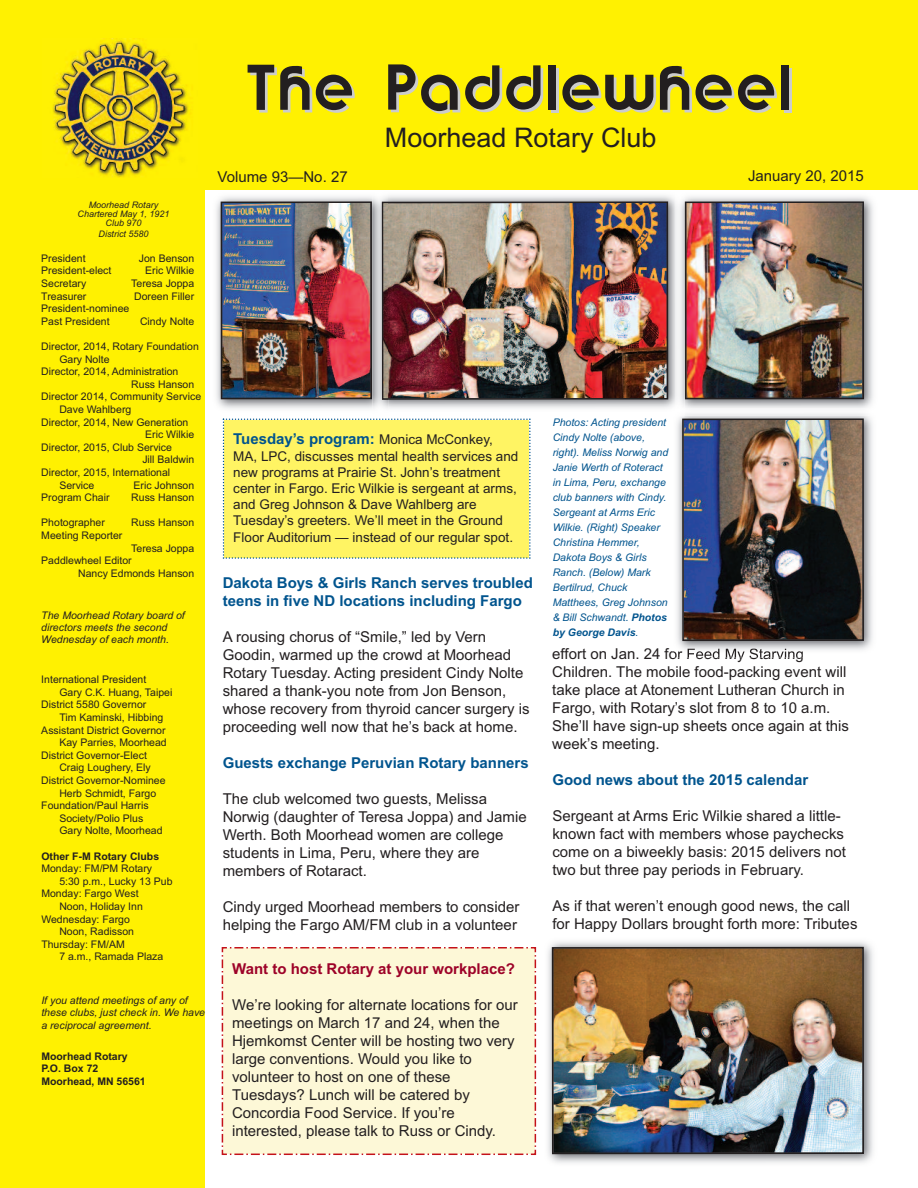
<style>
.page{position:relative;width:918px;height:1188px;background:#fff}
.page>*{position:absolute;margin:0;border:0;box-sizing:border-box;transform-origin:0 0}
.t1{font:54px "Brandish";letter-spacing:.05em;color:#231f20}
.t2{font:27px "Arial";color:#231f20}
.t3{font:15px/18px "Arial";color:#231f20}
.t4{font:700 15px/18px "Arial";color:#00548e}
.t5{font:700 15px "Arial";color:#9d0228}
.t6{font:13.5px/16.2px "Arial";color:#231f20}
.t7{font:10.5px/12.6px "Arial";color:#231f20}
.t8{font:italic 10.5px/15px "Arial";color:#00548e}
.t9{font:italic 10.5px/12px "Arial";color:#231f20}
.t10{font:700 10.5px/12.6px "Arial";color:#231f20}
.t11{font:italic 9px/9px "Arial";color:#231f20;text-align:center}
.s1{font-weight:400;font-size:13.5px;color:#231f20}
.s2{font-weight:700}
</style>
<div class="page">
<div style="left:0;top:0;width:205px;height:1188px;background:#fff101"></div>
<div style="left:0;top:0;width:918px;height:190px;background:#fff101"></div>
<img style="left:53px;top:39px;width:138px;height:139px">
<img style="left:388px;top:195px;width:287px;height:214px">
<img style="left:388px;top:204px;width:277px;height:193px">
<div style="left:382px;top:201px;width:286px;height:199px;border:2px solid #231f20"></div>
<img style="left:548px;top:941px;width:325px;height:222px">
<img style="left:555px;top:950px;width:306px;height:201px">
<div style="left:552px;top:947px;width:312px;height:207px;border:2px solid #231f20"></div>
<img style="left:684px;top:196px;width:189px;height:212px">
<img style="left:675px;top:200px;width:9px;height:206px">
<img style="left:688px;top:204px;width:173px;height:192px">
<div style="left:685px;top:201px;width:179px;height:198px;border:2px solid #231f20"></div>
<img style="left:216px;top:196px;width:172px;height:213px">
<img style="left:382px;top:202px;width:6px;height:198px">
<img style="left:383px;top:203px;width:5px;height:195px">
<img style="left:224px;top:204px;width:145px;height:192px">
<div style="left:221px;top:201px;width:151px;height:198px;border:2px solid #231f20"></div>
<div style="left:223px;top:418px;width:308px;height:141px;background:#fff463"></div>
<img style="left:672px;top:416px;width:201px;height:242px">
<img style="left:685px;top:421px;width:176px;height:217px">
<div style="left:682px;top:418px;width:182px;height:223px;border:2px solid #231f20"></div>
<div style="left:221px;top:947px;width:316px;height:208px;background:#fdf8d7"></div>
<p class="t11" style="left:78px;top:200px;width:94px">Moorhead Rotary<br>Chartered May 1, 1921<br>Club 970</p>
<p class="t11" style="left:99px;top:229px;width:52px">District 5580</p>
<p class="t7" style="left:41px;top:252px;width:46px">President</p>
<p class="t7" style="left:139px;top:252px;width:57px">Jon Benson</p>
<p class="t7" style="left:41px;top:264px;width:72px">President-elect</p>
<p class="t7" style="left:145px;top:264px;width:50px">Eric Wilkie</p>
<p class="t7" style="left:41px;top:277px;width:46px">Secretary</p>
<p class="t7" style="left:131px;top:277px;width:65px">Teresa Joppa</p>
<p class="t7" style="left:41px;top:290px;width:47px">Treasurer</p>
<p class="t7" style="left:134px;top:290px;width:62px">Doreen Filler</p>
<p class="t7" style="left:41px;top:302px;width:90px">President-nominee<br>Past President</p>
<p class="t7" style="left:140px;top:315px;width:56px">Cindy Nolte</p>
<p class="t7" style="left:41px;top:340px;width:159px">Director, 2014, Rotary Foundation</p>
<p class="t7" style="left:59px;top:353px;width:52px">Gary Nolte</p>
<p class="t7" style="left:41px;top:365px;width:139px">Director, 2014, Administration</p>
<p class="t7" style="left:131px;top:378px;width:65px">Russ Hanson</p>
<p class="t7" style="left:41px;top:390px;width:161px">Director 2014, Community Service</p>
<p class="t7" style="left:59px;top:403px;width:73px">Dave Wahlberg</p>
<p class="t7" style="left:41px;top:416px;width:149px">Director, 2014, New Generation</p>
<p class="t7" style="left:145px;top:428px;width:50px">Eric Wilkie</p>
<p class="t7" style="left:41px;top:441px;width:132px">Director, 2015, Club Service</p>
<p class="t7" style="left:142px;top:453px;width:53px">Jill Baldwin</p>
<p class="t7" style="left:41px;top:466px;width:130px">Director, 2015, International</p>
<p class="t7" style="left:59px;top:479px;width:37px">Service</p>
<p class="t7" style="left:134px;top:479px;width:62px">Eric Johnson</p>
<p class="t7" style="left:41px;top:491px;width:70px">Program Chair</p>
<p class="t7" style="left:131px;top:491px;width:65px">Russ Hanson</p>
<p class="t7" style="left:41px;top:516px;width:65px">Photographer</p>
<p class="t7" style="left:131px;top:516px;width:65px">Russ Hanson</p>
<p class="t7" style="left:41px;top:529px;width:83px">Meeting Reporter</p>
<p class="t7" style="left:41px;top:542px;width:154px;text-indent:90px">Teresa Joppa<br>Paddlewheel Editor</p>
<p class="t7" style="left:78px;top:567px;width:118px">Nancy Edmonds Hanson</p>
<p class="t9" style="left:41px;top:610px;width:145px">The Moorhead Rotary board of directors meets the second<br>Wednesday of each month.</p>
<p class="t7" style="left:41px;top:673px;width:107px">International President</p>
<p class="t7" style="left:59px;top:686px;width:115px">Gary C.K. Huang, Taipei</p>
<p class="t7" style="left:41px;top:699px;width:107px">District 5580 Governor</p>
<p class="t7" style="left:59px;top:711px;width:106px">Tim Kaminski, Hibbing</p>
<p class="t7" style="left:41px;top:724px;width:126px">Assistant District Governor</p>
<p class="t7" style="left:59px;top:736px;width:109px">Kay Parries, Moorhead</p>
<p class="t7" style="left:41px;top:749px;width:107px">District Governor-Elect</p>
<p class="t7" style="left:59px;top:762px;width:93px">Craig Loughery, Ely</p>
<p class="t7" style="left:41px;top:774px;width:126px">District Governor-Nominee</p>
<p class="t7" style="left:59px;top:787px;width:98px">Herb Schmidt, Fargo</p>
<p class="t7" style="left:41px;top:799px;width:109px">Foundation/Paul Harris</p>
<p class="t7" style="left:59px;top:812px;width:86px">Society/Polio Plus</p>
<p class="t7" style="left:59px;top:825px;width:105px">Gary Nolte, Moorhead</p>
<p class="t10" style="left:41px;top:850px;width:119px">Other F-M Rotary Clubs</p>
<p class="t7" style="left:41px;top:862px;width:112px">Monday: FM/PM Rotary</p>
<p class="t7" style="left:59px;top:875px;width:115px">5:30 p.m., Lucky 13 Pub</p>
<p class="t7" style="left:41px;top:888px;width:99px">Monday: Fargo West</p>
<p class="t7" style="left:59px;top:900px;width:85px">Noon, Holiday Inn</p>
<p class="t7" style="left:41px;top:913px;width:90px">Wednesday: Fargo</p>
<p class="t7" style="left:59px;top:925px;width:76px">Noon, Radisson</p>
<p class="t7" style="left:41px;top:938px;width:85px">Thursday: FM/AM</p>
<p class="t7" style="left:59px;top:951px;width:105px">7 a.m., Ramada Plaza</p>
<p class="t9" style="left:41px;top:994px;width:165px;line-height:12.6px">If you attend meetings of any of these clubs, just check in. We have a reciprocal agreement.</p>
<p class="t10" style="left:41px;top:1050px;width:106px">Moorhead Rotary<br>P.O. Box 72<br>Moorhead, MN 56561</p>
<h1 class="t1" style="left:245px;top:60px;width:548px">The Paddlewheel</h1>
<h2 class="t2" style="left:385px;top:122px;width:273px">Moorhead Rotary Club</h2>
<p class="t3" style="left:748px;top:167px;width:117px">January 20, 2015</p>
<p class="t3" style="left:218px;top:168px;width:132px">Volume 93—No. 27</p>
<p class="t4" style="left:233px;top:430px;width:261px">Tuesday’s program: <span class="s1">Monica McConkey,</span></p>
<p class="t6" style="left:233px;top:448px;width:287px">MA, LPC, discusses mental health services and new programs at Prairie St. John’s treatment center in Fargo. Eric Wilkie is sergeant at arms, and Greg Johnson &amp; Dave Wahlberg are Tuesday’s greeters. We’ll meet in the Ground Floor Auditorium — instead of our regular spot.</p>
<p class="t4" style="left:223px;top:574px;width:312px">Dakota Boys &amp; Girls Ranch serves troubled teens in five ND locations including Fargo</p>
<p class="t3" style="left:223px;top:628px;width:308px">A rousing chorus of “Smile,” led by Vern Goodin, warmed up the crowd at Moorhead Rotary Tuesday. Acting president Cindy Nolte shared a thank-you note from Jon Benson, whose recovery from thyroid cancer surgery is proceeding well now that he’s back at home.</p>
<p class="t4" style="left:223px;top:754px;width:307px">Guests exchange Peruvian Rotary banners</p>
<p class="t3" style="left:223px;top:790px;width:306px">The club welcomed two guests, Melissa Norwig (daughter of Teresa Joppa) and Jamie Werth. Both Moorhead women are college students in Lima, Peru, where they are members of Rotaract.</p>
<p class="t3" style="left:223px;top:898px;width:298px">Cindy urged Moorhead members to consider helping the Fargo AM/FM club in a volunteer</p>
<p class="t5" style="left:232px;top:960px;width:284px">Want to host Rotary at your workplace?</p>
<p class="t3" style="left:232px;top:996px;width:287px">We’re looking for alternate locations for our meetings on March 17 and 24, when the Hjemkomst Center will be hosting two very large conventions. Would you like to volunteer to host on one of these Tuesdays? Lunch will be catered by Concordia Food Service. If you’re interested, please talk to Russ or Cindy.</p>
<p class="t8" style="left:553px;top:415px;width:117px">Photos: Acting president<br>Cindy Nolte (above, right). Meliss Norwig and<br>Janie Werth of Roteract in Lima, Peru, exchange club banners with Cindy.<br>Sergeant at Arms Eric<br>Wilkie. (Right) Speaker<br>Christina Hemmer,<br>Dakota Boys &amp; Girls<br>Ranch. (Below) Mark<br>Bertilrud, Chuck<br>Matthees, Greg Johnson &amp; Bill Schwandt. <span class="s2">Photos by George Davis</span>.</p>
<p class="t3" style="left:552px;top:645px;width:298px">effort on Jan. 24 for Feed My Starving Children. The mobile food-packing event will take place at Atonement Lutheran Church in Fargo, with Rotary’s slot from 8 to 10 a.m.<br>She’ll have sign-up sheets once again at this week’s meeting.</p>
<p class="t4" style="left:552px;top:771px;width:257px">Good news about the 2015 calendar</p>
<p class="t3" style="left:552px;top:807px;width:295px">Sergeant at Arms Eric Wilkie shared a little&shy;known fact with members whose paychecks come on a biweekly basis: 2015 delivers not two but three pay periods in February.</p>
<p class="t3" style="left:552px;top:897px;width:307px">As if that weren’t enough good news, the call for Happy Dollars brought forth more: Tributes</p>
</div>
